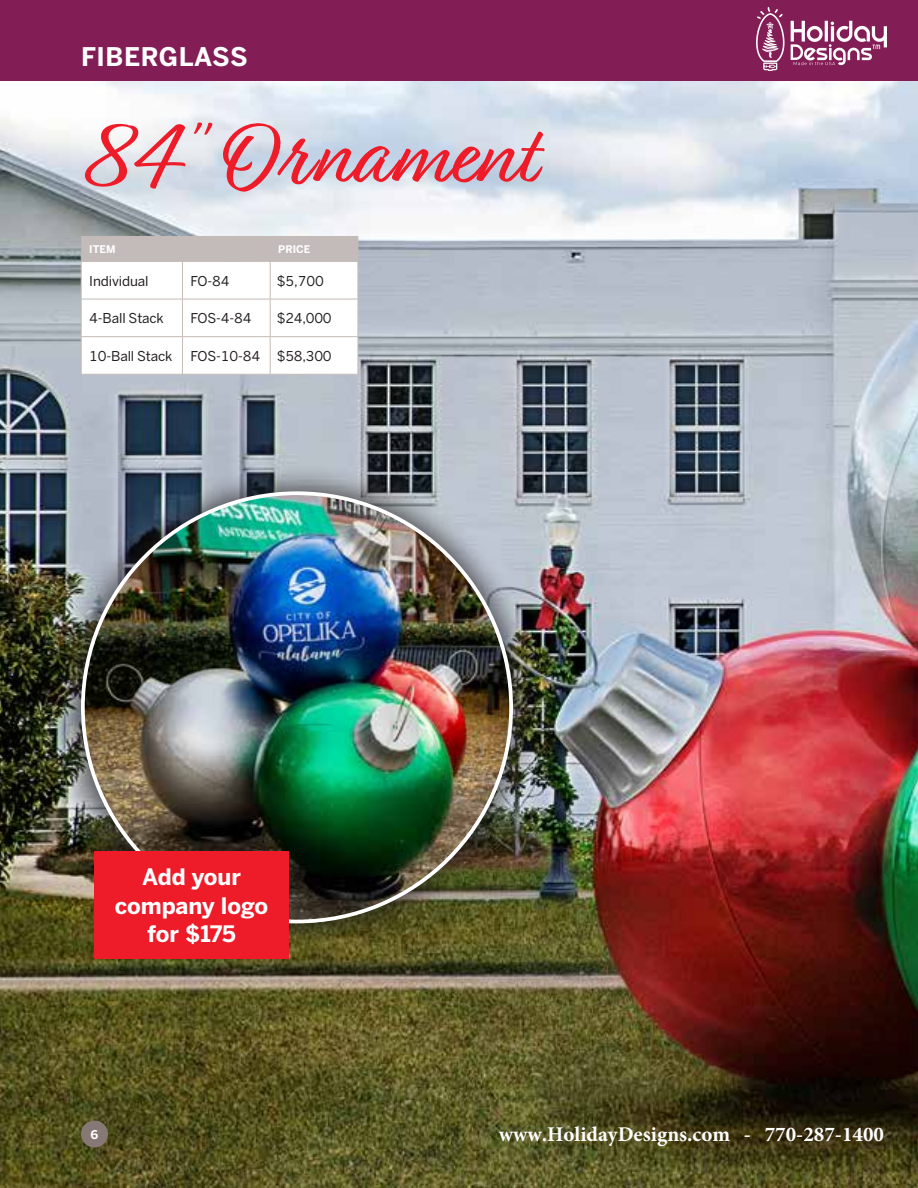
<style>
.page{position:relative;width:918px;height:1188px;background:#fff}
.page>*{position:absolute;margin:0;border:0;box-sizing:border-box;transform-origin:0 0}
.t1{font:90px "Relation Two";color:#ee1b29}
.t2{font:700 25.5px "Benton Sans";letter-spacing:.02em;color:#fff}
.t3{font:700 22.5px/28.2px "Benton Sans";color:#fff;text-align:center}
.t4{font:700 21px "Minion Pro";color:#fff}
.t5{font:13.5px "Benton Sans";letter-spacing:-.01em;color:#231f20}
.t6{font:700 12px "Benton Sans";color:#fff}
.t7{font:700 10.5px "Benton Sans";color:#fff}
</style>
<div class="page">
<img style="left:0;top:81px;width:918px;height:1107px">
<div style="left:51px;top:462px;width:491px;height:491px;background:#231f20;opacity:.72"></div>
<img style="left:83px;top:493px;width:428px;height:429px;border-radius:214px">
<hr style="left:81px;top:374px;width:101px;height:1px;background:#c5bbb6">
<hr style="left:182px;top:374px;width:88px;height:1px;background:#c5bbb6">
<hr style="left:270px;top:374px;width:88px;height:1px;background:#c5bbb6">
<svg style="left:81px;top:236px;width:278px;height:138px"></svg>
<hr style="left:270px;top:261px;width:88px;height:1px;background:#c5bbb6">
<hr style="left:270px;top:262px;width:1px;height:37px;background:#c5bbb6">
<hr style="left:358px;top:262px;width:1px;height:37px;background:#c5bbb6">
<hr style="left:270px;top:299px;width:88px;height:1px;background:#c5bbb6">
<hr style="left:270px;top:299px;width:1px;height:37px;background:#c5bbb6">
<hr style="left:358px;top:299px;width:1px;height:37px;background:#c5bbb6">
<hr style="left:270px;top:337px;width:1px;height:37px;background:#c5bbb6">
<hr style="left:358px;top:337px;width:1px;height:37px;background:#c5bbb6">
<div style="left:94px;top:851px;width:195px;height:107px;background:#ee1b29"></div>
<div style="left:0;top:0;width:918px;height:81px;background:#831d55"></div>
<div style="left:81px;top:1120px;width:27px;height:28px;background:#867874;border-radius:50%"></div>
<img style="left:757px;top:8px;width:129px;height:63px">
<h2 class="t2" style="left:81px;top:40px;width:168px">FIBERGLASS</h2>
<h1 class="t1" style="left:81px;top:96px;width:454px">84<sup>"</sup> Ornament</h1>
<p class="t7" style="left:89px;top:243px;width:28px">ITEM</p>
<p class="t7" style="left:278px;top:243px;width:34px">PRICE</p>
<p class="t5" style="left:89px;top:272px;width:61px">Individual</p>
<p class="t5" style="left:191px;top:272px;width:41px">FO-84</p>
<p class="t5" style="left:277px;top:272px;width:48px">$5,700</p>
<p class="t5" style="left:89px;top:310px;width:76px">4-Ball Stack</p>
<p class="t5" style="left:191px;top:310px;width:63px">FOS-4-84</p>
<p class="t5" style="left:277px;top:310px;width:56px">$24,000</p>
<p class="t5" style="left:89px;top:348px;width:85px">10-Ball Stack</p>
<p class="t5" style="left:191px;top:348px;width:143px">FOS-10-84 $58,300</p>
<h3 class="t3" style="left:115px;top:863px;width:155px">Add your company logo for $175</h3>
<p class="t6" style="left:91px;top:1127px;width:9px">6</p>
<h3 class="t4" style="left:499px;top:1120px;width:387px">www.HolidayDesigns.com - 770-287-1400</h3>
</div>
